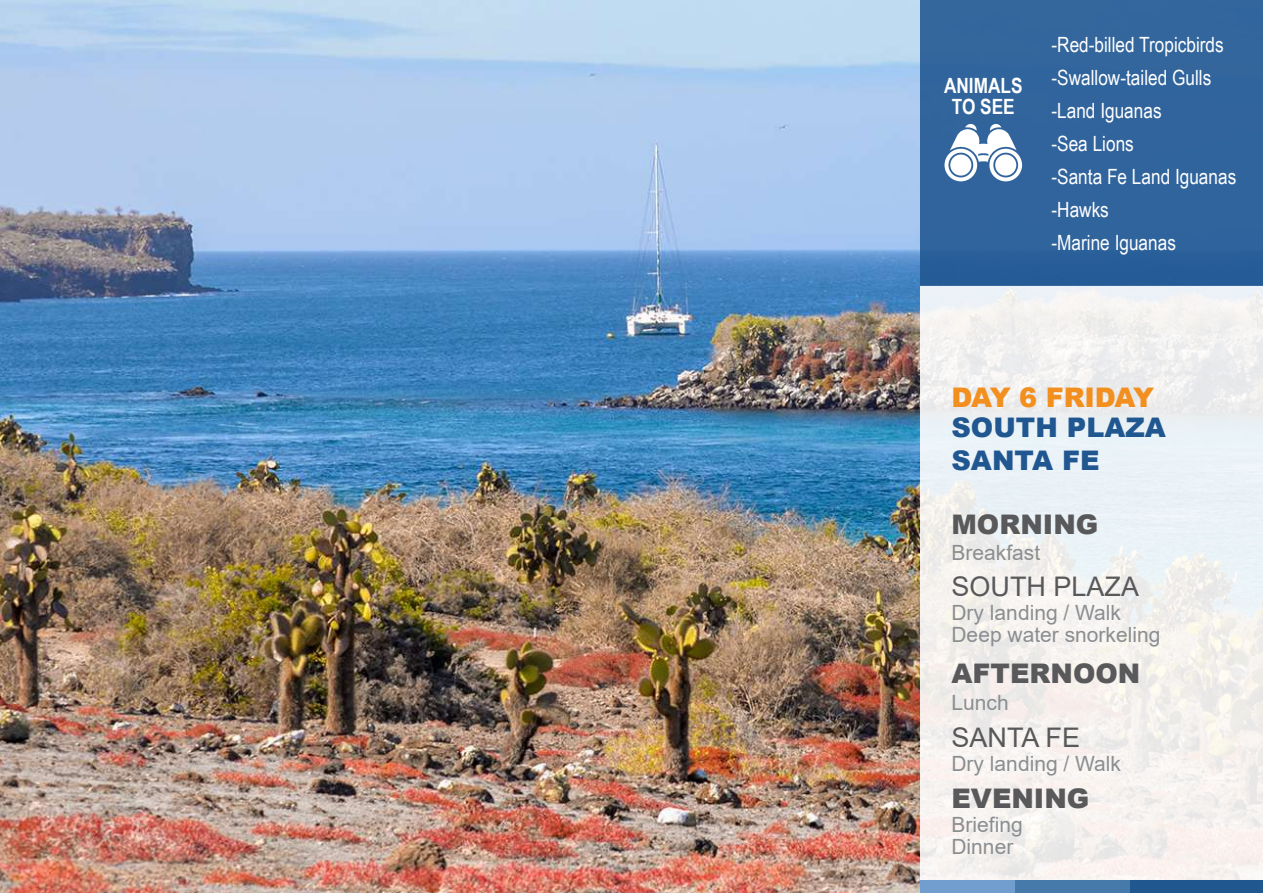
<style>
.page{position:relative;width:1263px;height:893px;background:#fff}
.page>*{position:absolute;margin:0;border:0;box-sizing:border-box;transform-origin:0 0}
.t1{font:900 27px "Arial";color:#59595b}
.t2{font:900 27px/33px "Arial";color:#215791}
.t3{font:27px "Arial";color:#59595b}
.t4{font:900 27px "Arial";letter-spacing:-.05em;color:#f28f1e}
.t5{font:21px/33px "Arial Narrow";color:#fff}
.t6{font:21px/22.5px "Arial";color:#8b8e90}
.t7{font:700 21px/21px "Arial Narrow";color:#fff;text-align:center}
</style>
<div class="page">
<img style="left:0;top:0;width:920px;height:893px">
<div style="left:920px;top:285px;width:343px;height:608px;background:#f1f2f1"></div>
<div style="left:920px;top:0;width:343px;height:285px;background:#31649c"></div>
<div style="left:920px;top:881px;width:95px;height:12px;background:#729ecf"></div>
<div style="left:1015px;top:881px;width:116px;height:12px;background:#467aab"></div>
<div style="left:1131px;top:881px;width:132px;height:12px;background:#21578f"></div>
<svg style="left:944px;top:124px;width:78px;height:58px"></svg>
<div style="left:995px;top:154px;width:21px;height:22px;background:#fff;border-radius:50%"></div>
<div style="left:950px;top:154px;width:21px;height:22px;background:#fff;border-radius:50%"></div>
<p class="t7" style="left:944px;top:74px;width:80px">ANIMALS<br>TO SEE</p>
<p class="t5" style="left:1051px;top:27px;width:186px">-Red-billed Tropicbirds -Swallow-tailed Gulls -Land Iguanas<br>-Sea Lions<br>-Santa Fe Land Iguanas -Hawks<br>-Marine Iguanas</p>
<p class="t4" style="left:951px;top:378px;width:204px">DAY 6 FRIDAY</p>
<p class="t2" style="left:951px;top:410px;width:216px">SOUTH PLAZA<br>SANTA FE</p>
<p class="t1" style="left:951px;top:505px;width:148px">MORNING</p>
<p class="t6" style="left:951px;top:542px;width:90px">Breakfast</p>
<p class="t3" style="left:951px;top:567px;width:189px">SOUTH PLAZA</p>
<p class="t6" style="left:951px;top:601px;width:210px">Dry landing / Walk<br>Deep water snorkeling</p>
<p class="t1" style="left:951px;top:654px;width:190px">AFTERNOON</p>
<p class="t6" style="left:951px;top:692px;width:59px">Lunch</p>
<p class="t3" style="left:951px;top:719px;width:130px">SANTA FE</p>
<p class="t6" style="left:951px;top:752px;width:171px">Dry landing / Walk</p>
<p class="t1" style="left:951px;top:779px;width:139px">EVENING</p>
<p class="t6" style="left:951px;top:813px;width:73px">Briefing<br>Dinner</p>
</div>
